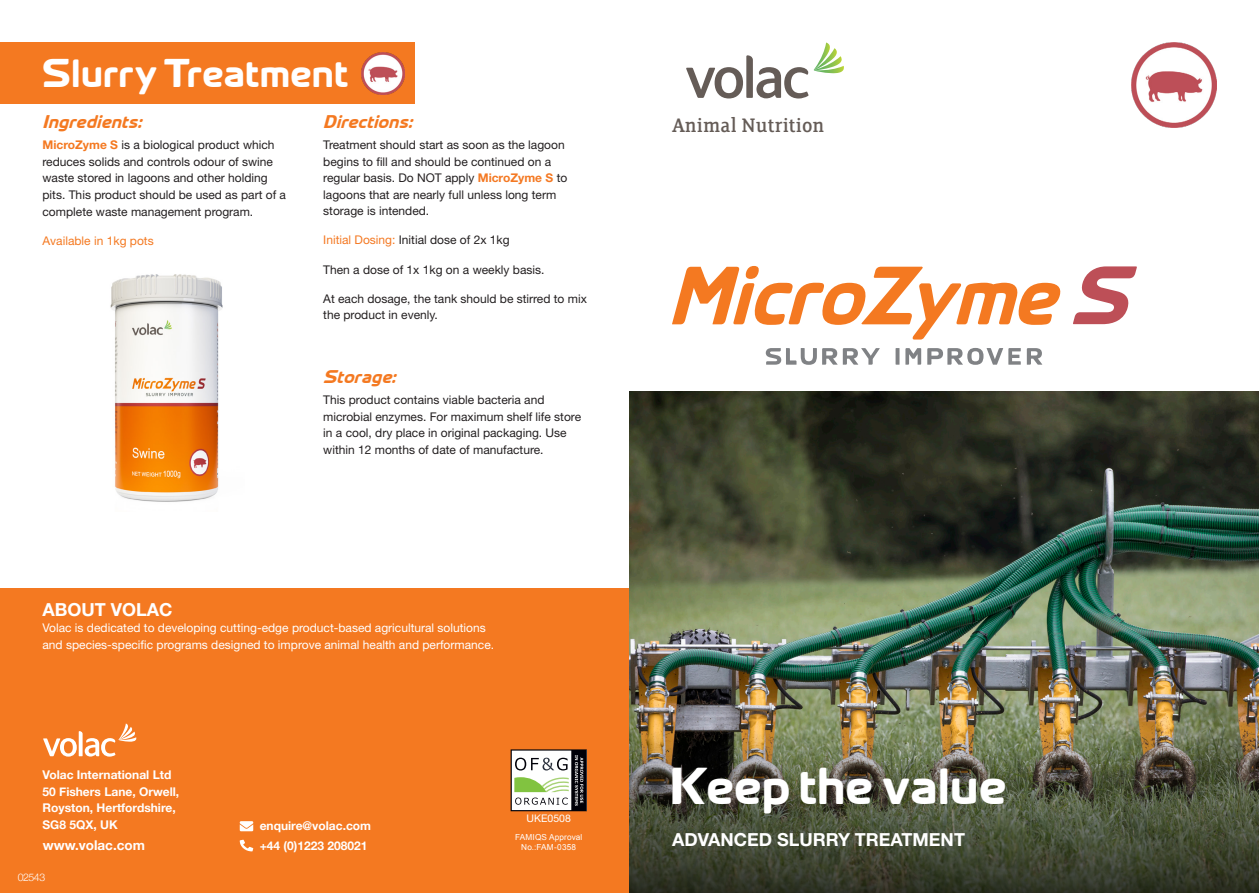
<style>
.page{position:relative;width:1259px;height:893px;background:#fff}
.page>*{position:absolute;margin:0;border:0;box-sizing:border-box;transform-origin:0 0}
.t1{font:46.5px "SK Yfont Thick";color:#fff}
.t2{font:36px "SK Yfont Thick";letter-spacing:-.005em;color:#fff}
.t3{font:21.9px "FS Clerkenwell";color:#655c57}
.t4{font:700 18px "Helvetica Neue LT Std";color:#fff}
.t5{font:italic 16.5px "SK Yfont Thick";color:#f47921}
.t6{font:700 13.5px "Helvetica Neue";color:#fff}
.t7{font:12px/16.5px "Helvetica Neue LT Std";color:#231f20}
.t8{font:12px/16.5px "Helvetica Neue LT Std";color:#fff}
.t9{font:700 12px/16.5px "Helvetica Neue";color:#fff}
.t10{font:12px "Helvetica Neue LT Std";color:#f47921}
.t11{font:10.5px "Helvetica Neue LT Std";color:#fff}
.t12{font:300 10.5px "Helvetica Neue";letter-spacing:-.04em;color:#fff}
.t13{font:8.25px/9.9px "Arial";letter-spacing:.015em;color:#fff;text-align:center}
.s1{font-weight:700;color:#f47921}
.s2{font-weight:700;color:#f47923}
.s3{color:#f47923}
</style>
<div class="page">
<div style="left:0;top:588px;width:630px;height:305px;background:#f47921"></div>
<img style="left:630px;top:392px;width:629px;height:338px">
<img style="left:630px;top:730px;width:629px;height:163px">
<svg style="left:1073px;top:266px;width:63px;height:58px"></svg>
<svg style="left:766px;top:348px;width:71px;height:17px"></svg>
<svg style="left:843px;top:348px;width:36px;height:17px"></svg>
<svg style="left:895px;top:348px;width:4px;height:17px"></svg>
<svg style="left:905px;top:348px;width:16px;height:17px"></svg>
<svg style="left:927px;top:348px;width:93px;height:17px"></svg>
<svg style="left:1027px;top:348px;width:15px;height:17px"></svg>
<svg style="left:672px;top:266px;width:389px;height:74px"></svg>
<div style="left:0;top:43px;width:415px;height:61px;background:#f47921"></div>
<img style="left:1131px;top:43px;width:85px;height:85px">
<img style="left:361px;top:52px;width:43px;height:43px">
<svg style="left:686px;top:43px;width:158px;height:56px"></svg>
<svg style="left:240px;top:840px;width:13px;height:11px"></svg>
<svg style="left:240px;top:821px;width:13px;height:10px"></svg>
<svg style="left:43px;top:723px;width:93px;height:34px"></svg>
<svg style="left:510px;top:749px;width:77px;height:62px;background:#adb2a6"></svg>
<img style="left:110px;top:274px;width:113px;height:228px">
<p class="t2" style="left:43px;top:59px;width:308px">Slurry Treatment</p>
<p class="t5" style="left:43px;top:115px;width:105px">Ingredients:</p>
<p class="t7" style="left:43px;top:136px;width:245px"><span class="s1">MicroZyme S</span> is a biological product which reduces solids and controls odour of swine waste stored in lagoons and other holding pits. This product should be used as part of a complete waste management program.</p>
<p class="t10" style="left:43px;top:234px;width:113px">Available in 1kg pots</p>
<p class="t5" style="left:323px;top:115px;width:95px">Directions:</p>
<p class="t7" style="left:323px;top:136px;width:246px">Treatment should start as soon as the lagoon begins to fill and should be continued on a regular basis. Do NOT apply <span class="s2">MicroZyme S</span> to lagoons that are nearly full unless long term storage is intended.</p>
<p class="t7" style="left:323px;top:232px;width:188px"><span class="s3">Initial Dosing:</span> Initial dose of 2x 1kg</p>
<p class="t7" style="left:323px;top:261px;width:223px">Then a dose of 1x 1kg on a weekly basis.</p>
<p class="t7" style="left:323px;top:290px;width:265px">At each dosage, the tank should be stirred to mix the product in evenly.</p>
<p class="t5" style="left:323px;top:370px;width:78px">Storage:</p>
<p class="t7" style="left:323px;top:391px;width:259px">This product contains viable bacteria and microbial enzymes. For maximum shelf life store in a cool, dry place in original packaging. Use within 12 months of date of manufacture.</p>
<p class="t4" style="left:43px;top:598px;width:132px">ABOUT VOLAC</p>
<p class="t8" style="left:43px;top:619px;width:453px">Volac is dedicated to developing cutting-edge product-based agricultural solutions and species-specific programs designed to improve animal health and performance.</p>
<p class="t9" style="left:43px;top:767px;width:138px">Volac International Ltd<br>50 Fishers Lane, Orwell,<br>Royston, Hertfordshire,<br>SG8 5QX, UK</p>
<p class="t6" style="left:43px;top:835px;width:104px">www.volac.com</p>
<p class="t12" style="left:18px;top:869px;width:29px">02543</p>
<p class="t9" style="left:260px;top:817px;width:113px;line-height:19.5px">enquire@volac.com +44 (0)1223 208021</p>
<p class="t11" style="left:526px;top:812px;width:46px">UKE0508</p>
<p class="t13" style="left:515px;top:833px;width:69px">FAMIQS Approval<br>No.:FAM-0358</p>
<p class="t3" style="left:672px;top:115px;width:154px">Animal Nutrition</p>
<p class="t1" style="left:672px;top:768px;width:336px">Keep the value</p>
<p class="t4" style="left:672px;top:828px;width:294px">ADVANCED SLURRY TREATMENT</p>
</div>
